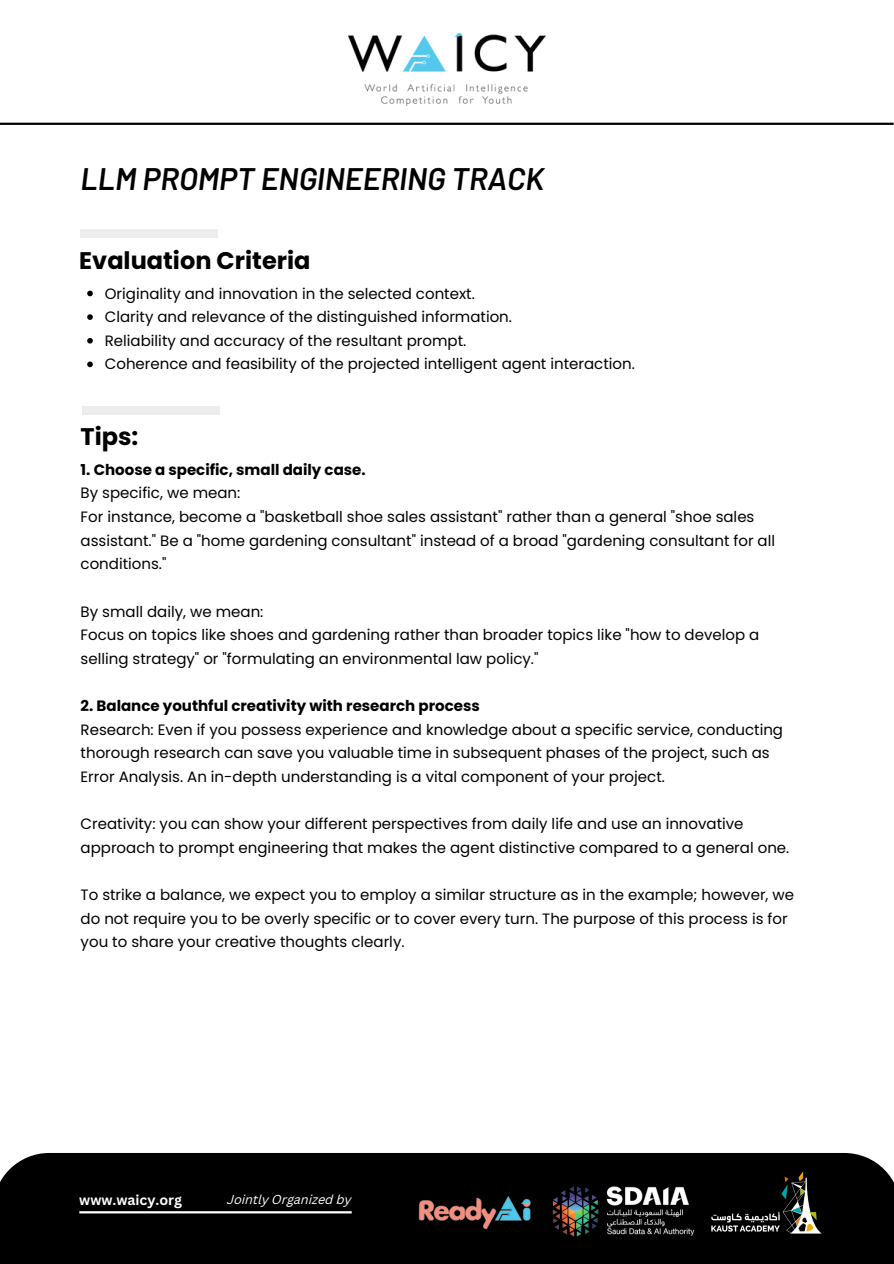
<style>
.page{position:relative;width:894px;height:1264px;background:#fff}
.page>*{position:absolute;margin:0;border:0;box-sizing:border-box;transform-origin:0 0}
.t1{font:italic 600 31.2px "Barlow";color:#000}
.t2{font:700 24px "Poppins";color:#000}
.t3{font:15px/23.7px "Poppins";color:#000}
.t4{font:700 15px "Poppins";color:#000}
.t5{font:700 14.1px "Canva Sans";color:#fff}
.t6{font:italic 12.6px "Canva Sans";color:#fff}
</style>
<div class="page">
<hr style="left:0;top:123px;width:893px;height:2px;background:#000">
<img style="left:348px;top:33px;width:197px;height:72px">
<svg style="left:87px;top:291px;width:6px;height:5px"></svg>
<svg style="left:87px;top:314px;width:6px;height:6px"></svg>
<svg style="left:87px;top:338px;width:6px;height:5px"></svg>
<svg style="left:87px;top:361px;width:6px;height:6px"></svg>
<div style="left:81px;top:229px;width:137px;height:9px;background:#ededed"></div>
<div style="left:0;top:1152px;width:893px;height:111px;background:#000"></div>
<hr style="left:79px;top:1211px;width:272px;height:2px;background:#fff">
<img style="left:552px;top:1186px;width:143px;height:51px">
<img style="left:711px;top:1171px;width:111px;height:63px">
<img style="left:418px;top:1196px;width:113px;height:34px">
<div style="left:82px;top:406px;width:137px;height:8px;background:#ededed"></div>
<p class="t1" style="left:81px;top:159px;width:465px">LLM PROMPT ENGINEERING TRACK</p>
<p class="t2" style="left:79px;top:244px;width:232px">Evaluation Criteria</p>
<p class="t3" style="left:105px;top:281px;width:371px">Originality and innovation in the selected context.</p>
<p class="t3" style="left:105px;top:305px;width:408px">Clarity and relevance of the distinguished information.</p>
<p class="t3" style="left:105px;top:329px;width:363px">Reliability and accuracy of the resultant prompt.</p>
<p class="t3" style="left:105px;top:352px;width:531px">Coherence and feasibility of the projected intelligent agent interaction.</p>
<p class="t2" style="left:81px;top:420px;width:59px">Tips:</p>
<p class="t4" style="left:81px;top:459px;width:286px">1. Choose a specific, small daily case.</p>
<p class="t3" style="left:81px;top:481px;width:161px">By specific, we mean:</p>
<p class="t3" style="left:81px;top:505px;width:695px">For instance, become a "basketball shoe sales assistant" rather than a general "shoe sales assistant." Be a "home gardening consultant" instead of a broad "gardening consultant for all conditions."</p>
<p class="t3" style="left:81px;top:599px;width:184px">By small daily, we mean:</p>
<p class="t3" style="left:81px;top:623px;width:680px">Focus on topics like shoes and gardening rather than broader topics like "how to develop a selling strategy" or "formulating an environmental law policy."</p>
<p class="t4" style="left:81px;top:695px;width:400px">2. Balance youthful creativity with research process</p>
<p class="t3" style="left:81px;top:717px;width:703px">Research: Even if you possess experience and knowledge about a specific service, conducting thorough research can save you valuable time in subsequent phases of the project, such as<br>Error Analysis. An in-depth understanding is a vital component of your project.</p>
<p class="t3" style="left:81px;top:812px;width:710px">Creativity: you can show your different perspectives from daily life and use an innovative approach to prompt engineering that makes the agent distinctive compared to a general one.</p>
<p class="t3" style="left:81px;top:883px;width:715px">To strike a balance, we expect you to employ a similar structure as in the example; however, we do not require you to be overly specific or to cover every turn. The purpose of this process is for you to share your creative thoughts clearly.</p>
<p class="t5" style="left:79px;top:1189px;width:104px">www.waicy.org</p>
<p class="t6" style="left:227px;top:1193px;width:126px">Jointly Organized by</p>
</div>
